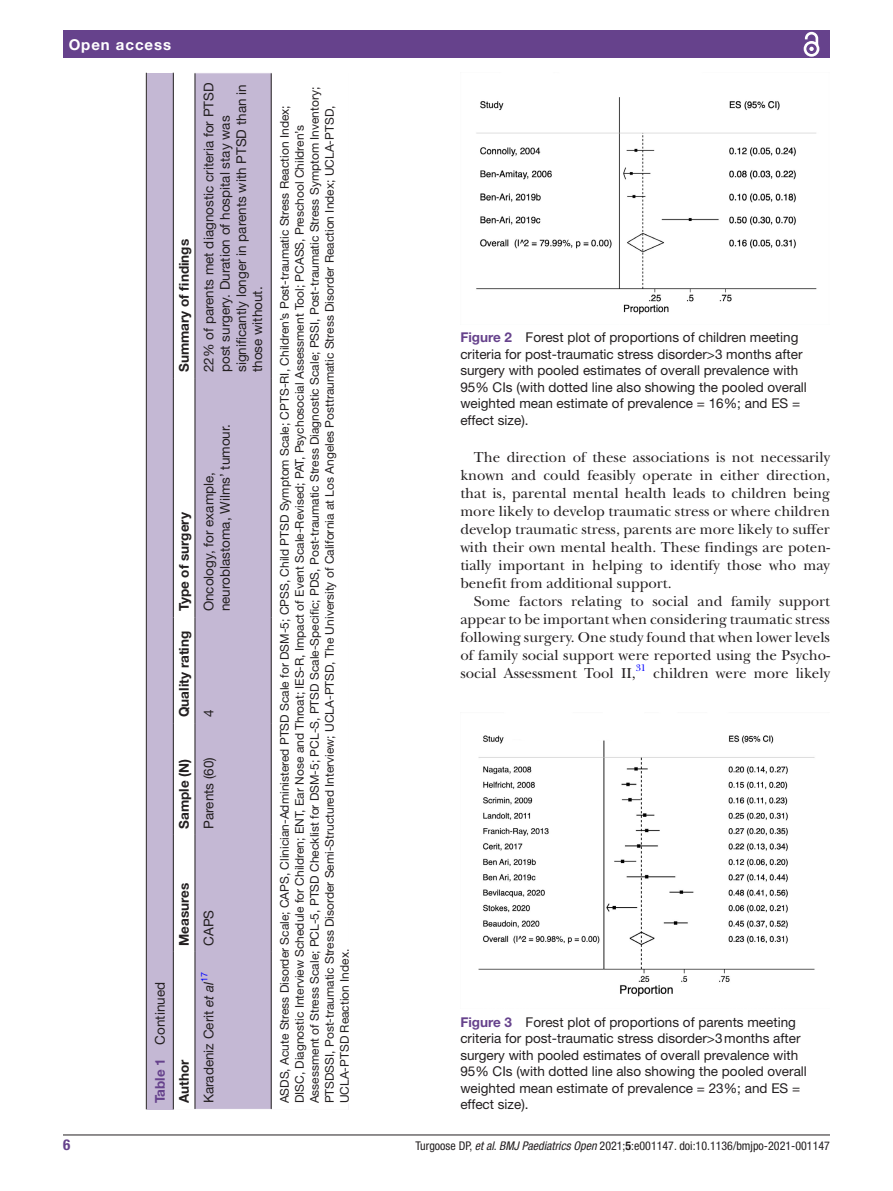
<style>
.page{position:relative;width:893px;height:1191px;background:#fff}
.page>*{position:absolute;margin:0;border:0;box-sizing:border-box;transform-origin:0 0}
.t1{font:15px/18px "New Baskerville";color:#231f20;text-align:justify}
.t2{font:700 15px "Helvetica Neue LT Std";letter-spacing:.065em;color:#fff}
.t3{font:700 condensed 15px "Helvetica Neue LT Std";color:#66428c}
.t4{font:13.5px/16.5px "Helvetica Neue LT Std";color:#231f20}
.t5{font:700 13.5px "Helvetica Neue LT Std";color:#231f20}
.t6{font:12px/15px "Helvetica Neue LT Std";color:#231f20}
.t7{font:condensed 12px "Helvetica Neue LT Std";color:#231f20}
.s1{font-weight:700;color:#66428c}
.s2{font-style:italic}
.s3{font-weight:700}
</style>
<div class="page">
<hr style="left:63px;top:1134px;width:767px;height:1px;background:#231f20">
<div style="left:63px;top:31px;width:767px;height:27px;background:#66428c"></div>
<svg style="left:803px;top:31px;width:17px;height:26px"></svg>
<div style="left:165px;top:73px;width:184px;height:1036px;background:#c4b8d4"></div>
<div style="left:174px;top:73px;width:175px;height:1036px;background:#fff"></div>
<svg style="left:196px;top:73px;width:75px;height:1036px"></svg>
<hr style="left:173px;top:951px;width:1px;height:158px;background:#231f20">
<hr style="left:195px;top:951px;width:1px;height:158px;background:#231f20">
<hr style="left:173px;top:835px;width:1px;height:116px;background:#231f20">
<hr style="left:195px;top:835px;width:1px;height:116px;background:#231f20">
<hr style="left:173px;top:723px;width:1px;height:112px;background:#231f20">
<hr style="left:195px;top:723px;width:1px;height:112px;background:#231f20">
<hr style="left:173px;top:617px;width:1px;height:106px;background:#231f20">
<hr style="left:195px;top:617px;width:1px;height:106px;background:#231f20">
<hr style="left:173px;top:378px;width:1px;height:239px;background:#231f20">
<hr style="left:195px;top:378px;width:1px;height:239px;background:#231f20">
<hr style="left:173px;top:73px;width:1px;height:305px;background:#231f20">
<hr style="left:195px;top:73px;width:1px;height:305px;background:#231f20">
<hr style="left:271px;top:835px;width:1px;height:116px;background:#231f20">
<hr style="left:271px;top:723px;width:1px;height:112px;background:#231f20">
<hr style="left:271px;top:617px;width:1px;height:106px;background:#231f20">
<hr style="left:271px;top:378px;width:1px;height:239px;background:#231f20">
<hr style="left:271px;top:951px;width:1px;height:158px;background:#231f20">
<hr style="left:271px;top:73px;width:1px;height:305px;background:#231f20">
<hr style="left:348px;top:73px;width:2px;height:1030px;background:#fff">
<div style="left:147px;top:73px;width:18px;height:1036px;background:#c4b8d4"></div>
<hr style="left:146px;top:73px;width:1px;height:1036px;background:#231f20">
<img style="left:476px;top:97px;width:341px;height:218px">
<img style="left:478px;top:735px;width:337px;height:262px">
<p class="t2" style="left:69px;top:35px;width:104px">Open access</p>
<p class="t4" style="left:151px;top:1103px;width:123px;rotate:-90deg"><span class="s1">Table 1</span> Continued</p>
<p class="t5" style="left:176px;top:372px;width:134px;rotate:-90deg">Summary of findings</p>
<p class="t5" style="left:176px;top:611px;width:101px;rotate:-90deg">Type of surgery</p>
<p class="t5" style="left:176px;top:717px;width:88px;rotate:-90deg">Quality rating</p>
<p class="t5" style="left:176px;top:829px;width:72px;rotate:-90deg">Sample (N)</p>
<p class="t5" style="left:176px;top:945px;width:65px;rotate:-90deg">Measures</p>
<p class="t5" style="left:176px;top:1103px;width:45px;rotate:-90deg">Author</p>
<p class="t4" style="left:201px;top:372px;width:291px;rotate:-90deg">22% of parents met diagnostic criteria for PTSD post surgery. Duration of hospital stay was significantly longer in parents with PTSD than in those without.</p>
<p class="t6" style="left:277px;top:1103px;width:1018px;rotate:-90deg">ASDS, Acute Stress Disorder Scale; CAPS, Clinician-Administered PTSD Scale for DSM-5; CPSS, Child PTSD Symptom Scale; CPTS-RI, Children’s Post-traumatic Stress Reaction Index; DISC, Diagnostic Interview Schedule for Children; ENT, Ear Nose and Throat; IES-R, Impact of Event Scale-Revised; PAT, Psychosocial Assessment Tool; PCASS, Preschool Children’s Assessment of Stress Scale; PCL-5, PTSD Checklist for DSM-5; PCL-S, PTSD Scale-Specific; PDS, Post-traumatic Stress Diagnostic Scale; PSSI, Post-traumatic Stress Symptom Inventory; PTSDSSI, Post-traumatic Stress Disorder Semi-Structured Interview; UCLA-PTSD, The University of California at Los Angeles Posttraumatic Stress Disorder Reaction Index; UCLA-PTSD, UCLA-PTSD Reaction Index.</p>
<p class="t4" style="left:201px;top:611px;width:189px;rotate:-90deg">Oncology, for example, neuroblastoma, Wilms’ tumour.</p>
<p class="t4" style="left:200px;top:717px;width:9px;rotate:-90deg">4</p>
<p class="t4" style="left:200px;top:829px;width:73px;rotate:-90deg">Parents (60)</p>
<p class="t4" style="left:200px;top:945px;width:37px;rotate:-90deg">CAPS</p>
<p class="t4" style="left:200px;top:1103px;width:133px;rotate:-90deg">Karadeniz Cerit <span class="s2">et al</span><sup>17</sup></p>
<p class="t4" style="left:460px;top:329px;width:348px"><span class="s1">Figure 2</span> Forest plot of proportions of children meeting criteria for post-traumatic stress disorder&gt;3 months after surgery with pooled estimates of overall prevalence with 95% CIs (with dotted line also showing the pooled overall weighted mean estimate of prevalence = 16%; and ES = effect size).</p>
<p class="t1" style="left:460px;top:448px;width:371px;text-indent:14px">The direction of these associations is not necessarily known and could feasibly operate in either direction, that is, parental mental health leads to children being more likely to develop traumatic stress or where children develop traumatic stress, parents are more likely to suffer with their own mental health. These findings are poten&shy;tially important in helping to identify those who may benefit from additional support.</p>
<p class="t1" style="left:460px;top:592px;width:371px;text-indent:14px">Some factors relating to social and family support appear to be important when considering traumatic stress following surgery. One study found that when lower levels of family social support were reported using the Psycho&shy;social Assessment Tool II,<sup>31</sup></p>
<p class="t1" style="left:653px;top:664px;width:178px">children were more likely</p>
<p class="t4" style="left:460px;top:1013px;width:348px"><span class="s1">Figure 3</span> Forest plot of proportions of parents meeting criteria for post-traumatic stress disorder&gt;3months after surgery with pooled estimates of overall prevalence with 95% CIs (with dotted line also showing the pooled overall weighted mean estimate of prevalence = 23%; and ES = effect size).</p>
<p class="t3" style="left:63px;top:1135px;width:9px">6</p>
<p class="t7" style="left:416px;top:1138px;width:416px">Turgoose DP, <span class="s2">et al</span>. <span class="s2">BMJ Paediatrics Open</span> 2021;<span class="s3">5</span>:e001147. doi:10.1136/bmjpo-2021-001147</p>
</div>
